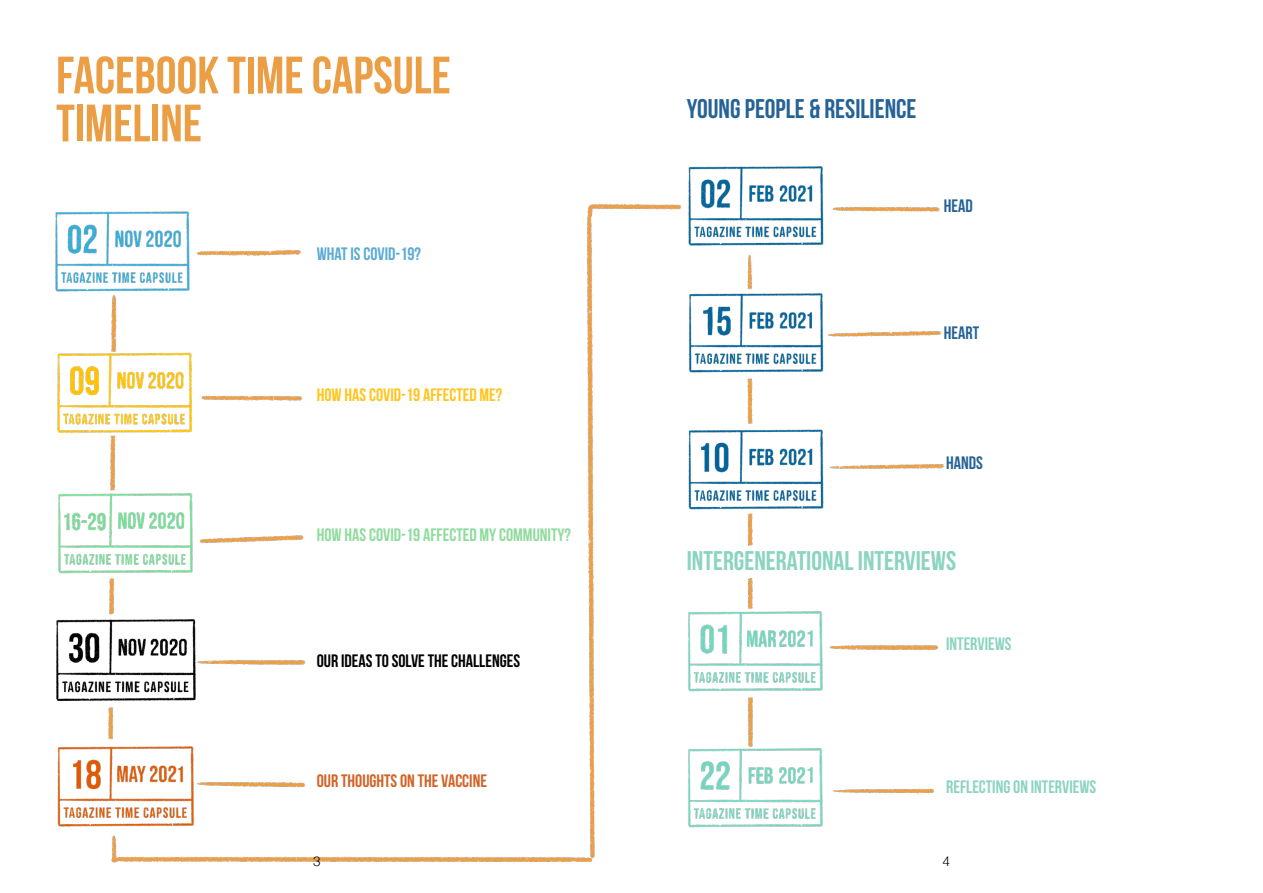
<style>
.page{position:relative;width:1263px;height:893px;background:#fff}
.page>*{position:absolute;margin:0;border:0;box-sizing:border-box;transform-origin:0 0}
.t1{font:700 52.5px/48px "Bebas Neue";color:#eb9e44}
.t2{font:700 27px "Bebas Neue";color:#8bd4c0}
.t3{font:700 27px "Bebas Neue";color:#256296}
.t4{font:700 18px "Bebas Neue";color:#8fdb9d}
.t5{font:700 18px "Bebas Neue";color:#8bd4c0}
.t6{font:700 18px "Bebas Neue";color:#000}
.t7{font:700 18px "Bebas Neue";color:#ffc51c}
.t8{font:700 18px "Bebas Neue";color:#d16326}
.t9{font:700 18px "Bebas Neue";color:#5baad4}
.t10{font:700 18px "Bebas Neue";color:#256296}
.t11{font:300 13.5px "Helvetica";color:#000}
</style>
<div class="page">
<img style="left:56px;top:204px;width:888px;height:659px">
<img style="left:55px;top:207px;width:139px;height:90px">
<img style="left:685px;top:745px;width:139px;height:83px">
<img style="left:56px;top:352px;width:138px;height:84px">
<img style="left:685px;top:609px;width:139px;height:82px">
<img style="left:56px;top:491px;width:138px;height:83px">
<img style="left:57px;top:746px;width:137px;height:82px">
<img style="left:687px;top:166px;width:139px;height:81px">
<img style="left:687px;top:428px;width:137px;height:82px">
<img style="left:687px;top:291px;width:139px;height:83px">
<img style="left:57px;top:619px;width:139px;height:82px">
<h1 class="t1" style="left:56px;top:51px;width:396px">FACEBOOK TIME CAPSULE<br>TIMELINE</h1>
<p class="t9" style="left:317px;top:244px;width:106px">WHAT IS COVID-19?</p>
<p class="t7" style="left:317px;top:385px;width:187px">HOW HAS COVID-19 AFFECTED ME?</p>
<p class="t4" style="left:317px;top:524px;width:256px">HOW HAS COVID-19 AFFECTED MY COMMUNITY?</p>
<p class="t6" style="left:317px;top:651px;width:205px">OUR IDEAS TO SOLVE THE CHALLENGES</p>
<p class="t8" style="left:317px;top:771px;width:172px">OUR THOUGHTS ON THE VACCINE</p>
<h2 class="t3" style="left:687px;top:94px;width:231px">YOUNG PEOPLE &amp; RESILIENCE</h2>
<p class="t10" style="left:944px;top:196px;width:30px">HEAD</p>
<p class="t10" style="left:944px;top:323px;width:37px">HEART</p>
<p class="t10" style="left:946px;top:453px;width:38px">HANDS</p>
<h2 class="t2" style="left:687px;top:545px;width:271px">INTERGENERATIONAL INTERVIEWS</h2>
<p class="t5" style="left:946px;top:634px;width:67px">INTERVIEWS</p>
<p class="t5" style="left:946px;top:777px;width:152px">REFLECTING ON INTERVIEWS</p>
<p class="t11" style="left:313px;top:853px;width:9px">3</p>
<p class="t11" style="left:942px;top:853px;width:9px">4</p>
</div>
